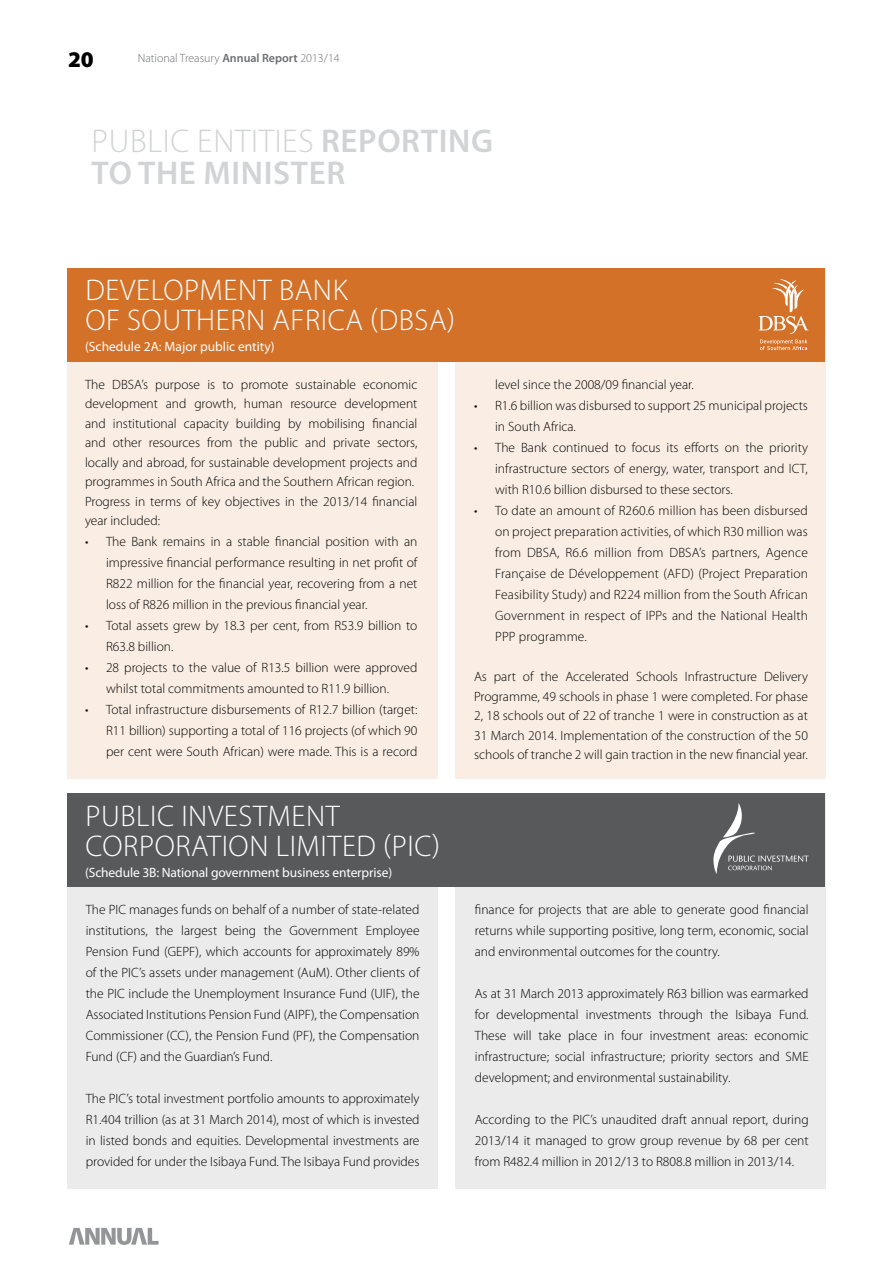
<style>
.page{position:relative;width:893px;height:1263px;background:#fff}
.page>*{position:absolute;margin:0;border:0;box-sizing:border-box;transform-origin:0 0}
.t1{font:600 33px/31.5px "Myriad Pro";letter-spacing:.02em;color:#d1d3d4}
.t2{font:300 30px/30px "Myriad Pro";letter-spacing:.02em;color:#fff}
.t3{font:900 22.5px "Myriad Pro";color:#000}
.t4{font:300 13.5px/21px "Myriad Pro";color:#000;text-align:justify}
.t5{font:13.5px "Myriad Pro";letter-spacing:-.01em;color:#fff}
.t6{font:300 12px "Myriad Pro";color:#6d6e71}
.s1{font-weight:600}
.s2{font-weight:300}
</style>
<div class="page">
<svg style="left:69px;top:1228px;width:90px;height:17px"></svg>
<div style="left:67px;top:268px;width:371px;height:510px;background:#faeee4"></div>
<div style="left:455px;top:268px;width:371px;height:510px;background:#faeee4"></div>
<div style="left:68px;top:268px;width:757px;height:93px;background:#d37128"></div>
<svg style="left:759px;top:279px;width:50px;height:71px"></svg>
<div style="left:67px;top:793px;width:371px;height:395px;background:#ebebec"></div>
<div style="left:455px;top:793px;width:371px;height:395px;background:#ebebec"></div>
<div style="left:68px;top:793px;width:757px;height:94px;background:#58595b"></div>
<svg style="left:713px;top:803px;width:96px;height:71px"></svg>
<h3 class="t3" style="left:68px;top:47px;width:27px">20</h3>
<p class="t6" style="left:138px;top:52px;width:204px">National Treasury <span class="s1">ANNUAL REPORT</span> 2013/14</p>
<h1 class="t1" style="left:92px;top:126px;width:403px"><span class="s2">Public Entities</span> REPORTING<br>TO THE MINISTER</h1>
<h2 class="t2" style="left:85px;top:276px;width:155px">DEVELOPMENT</h2>
<h2 class="t2" style="left:85px;top:276px;width:371px;text-indent:194px">BAN K<br>OF SOUTHERN AFRICA (DBSA)</h2>
<p class="t5" style="left:85px;top:340px;width:191px">(Schedule 2A: Major public entity)</p>
<p class="t4" style="left:85px;top:375px;width:334px;line-height:19.5px;text-align:left">The DBSA’s purpose is to promote sustainable economic development and growth, human resource development and institutional capacity building by mobilising financial and other resources from the public and private sectors, locally and abroad, for sustainable development projects and programmes in South Africa and the Southern African region.<br>Progress in terms of key objectives in the 2013/14 financial year included:</p>
<p class="t4" style="left:106px;top:531px;width:313px;text-indent:-21px">• The Bank remains in a stable financial position with an impressive financial performance resulting in net profit of R822 million for the financial year, recovering from a net loss of R826 million in the previous financial year.</p>
<p class="t4" style="left:106px;top:615px;width:313px;text-indent:-21px">• Total assets grew by 18.3 per cent, from R53.9 billion to<br>R63.8 billion.</p>
<p class="t4" style="left:85px;top:657px;width:334px;text-align:center">• 28 projects to the value of R13.5 billion were approved whilst total commitments amounted to R11.9 billion.</p>
<p class="t4" style="left:106px;top:699px;width:313px;text-indent:-21px">• Total infrastructure disbursements of R12.7 billion (target:<br>R11 billion) supporting a total of 116 projects (of which 90 per cent were South African) were made. This is a record</p>
<h2 class="t2" style="left:85px;top:801px;width:223px">PUBLIC INVESTMENT<br>CORPORATION</h2>
<h2 class="t2" style="left:276px;top:831px;width:166px">LIMITED (PIC)</h2>
<p class="t5" style="left:85px;top:865px;width:309px">(Schedule 3B: National government business enterprise)</p>
<p class="t4" style="left:86px;top:899px;width:335px">The PIC manages funds on behalf of a number of state-related institutions, the largest being the Government Employee Pension Fund (GEPF), which accounts for approximately 89% of the PIC’s assets under management (AuM). Other clients of the PIC include the Unemployment I nsurance Fund (UI F), the Associated I nstitutions Pension Fund (AI PF), the Compensation Commissioner (CC), the Pension Fund (PF), the Compensation Fund (CF) and the Guardian’s Fund.</p>
<p class="t4" style="left:86px;top:1088px;width:335px">The PIC’s total investment portfolio amounts to approximately R1.404 trillion (as at 31 March 2014), most of which is invested in listed bonds and equities. Developmental investments are provided for under the Isibaya Fund. The Isibaya Fund provides</p>
<p class="t4" style="left:495px;top:374px;width:200px">level since the 2008/09 financial year.</p>
<p class="t4" style="left:495px;top:395px;width:314px;text-indent:-21px">• R1.6 billion was disbursed to support 25 municipal projects in South Africa.</p>
<p class="t4" style="left:495px;top:437px;width:314px;text-indent:-21px">• The Bank continued to focus its efforts on the priority infrastructure sectors of energy, water, transport and I CT, with R10.6 billion disbursed to these sectors.</p>
<p class="t4" style="left:495px;top:500px;width:314px;text-indent:-21px">• To date an amount of R260.6 million has been disbursed on project preparation activities, of which R30 million was from DBSA, R6.6 million from DBSA’s partners, Agence Française de Développement (AFD) (Project Preparation Feasibility Study) and R224 million from the South African Government in respect of IPPs and the National Health PPP programme.</p>
<p class="t4" style="left:474px;top:667px;width:335px;line-height:19.5px">As part of the Accelerated Schools I nfrastructure Delivery Programme, 49 schools in phase 1 were completed. For phase 2, 18 schools out of 22 of tranche 1 were in construction as at 31 March 2014. I mplementation of the construction of the 50 schools of tranche 2 will gain traction in the new financial year.</p>
<p class="t4" style="left:475px;top:899px;width:335px">finance for projects that are able to generate good financial returns while supporting positive, long term, economic, social and environmental outcomes for the country.</p>
<p class="t4" style="left:475px;top:983px;width:335px">As at 31 March 2013 approximately R63 billion was earmarked for developmental investments through the Isibaya Fund.<br>These will take place in four investment areas: economic infrastructure; social infrastructure; priority sectors and SME development; and environmental sustainability.</p>
<p class="t4" style="left:475px;top:1109px;width:335px">According to the PIC’s unaudited draft annual report, during 2013/14 it managed to grow group revenue by 68 per cent from R482.4 million in 2012/13 to R808.8 million in 2013/14.</p>
</div>
